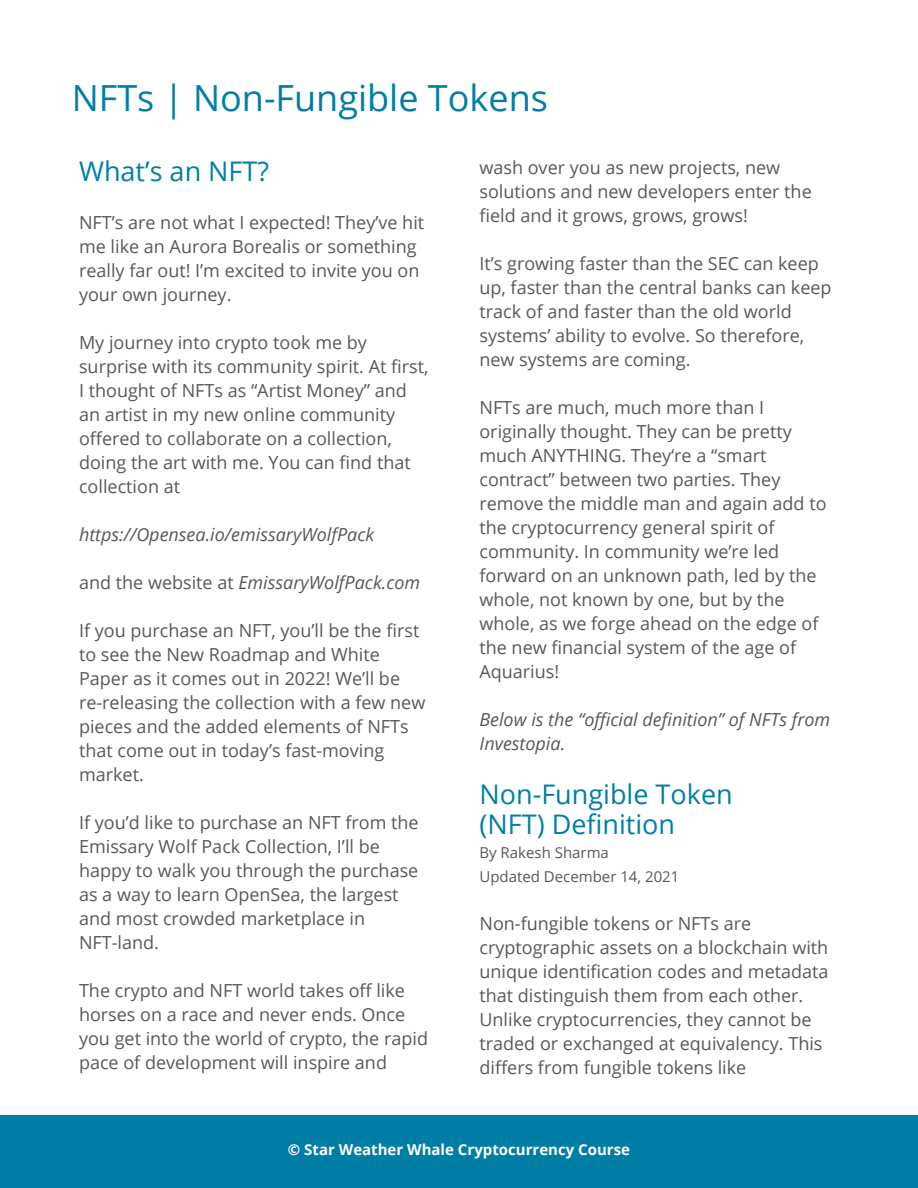
<style>
.page{position:relative;width:918px;height:1188px;background:#fff}
.page>*{position:absolute;margin:0;border:0;box-sizing:border-box;transform-origin:0 0}
.t1{font:36px "Open Sans";color:#007ea5}
.t2{font:27px/30px "Open Sans";color:#007ea5}
.t3{font:18px/24px "Open Sans";color:#57585a}
.t4{font:italic 18px/24px "Open Sans";color:#57585a}
.t5{font:700 15px "Open Sans";color:#fff}
.t6{font:15px/24px "Open Sans";color:#57585a}
.s1{font-style:normal}
</style>
<div class="page">
<div style="left:0;top:1116px;width:918px;height:72px;background:#007ea5"></div>
<h1 class="t1" style="left:72px;top:73px;width:478px">NFTs | Non-Fungible Tokens</h1>
<h2 class="t2" style="left:79px;top:155px;width:192px">What’s an NFT?</h2>
<p class="t3" style="left:79px;top:210px;width:347px">NFT’s are not what I expected! They’ve hit me like an Aurora Borealis or something really far out! I’m excited to invite you on your own journey.</p>
<p class="t3" style="left:79px;top:330px;width:351px">My journey into crypto took me by surprise with its community spirit. At first, I thought of NFTs as “Artist Money” and an artist in my new online community offered to collaborate on a collection, doing the art with me. You can find that collection at</p>
<p class="t4" style="left:79px;top:522px;width:297px">https://Opensea.io/emissaryWolfPack</p>
<p class="t4" style="left:79px;top:570px;width:343px"><span class="s1">and the website at</span> EmissaryWolfPack.com</p>
<p class="t3" style="left:79px;top:618px;width:348px">If you purchase an NFT, you’ll be the first to see the New Roadmap and White Paper as it comes out in 2022! We’ll be re-releasing the collection with a few new pieces and the added elements of NFTs that come out in today’s fast-moving market.</p>
<p class="t3" style="left:79px;top:810px;width:341px">If you’d like to purchase an NFT from the<br>Emissary Wolf Pack Collection, I’ll be happy to walk you through the purchase as a way to learn OpenSea, the largest and most crowded marketplace in<br>NFT-land.</p>
<p class="t3" style="left:79px;top:978px;width:351px">The crypto and NFT world takes off like horses on a race and never ends. Once you get into the world of crypto, the rapid pace of development will inspire and</p>
<p class="t3" style="left:479px;top:155px;width:334px">wash over you as new projects, new solutions and new developers enter the field and it grows, grows, grows!</p>
<p class="t3" style="left:479px;top:251px;width:354px">It’s growing faster than the SEC can keep up, faster than the central banks can keep track of and faster than the old world systems’ ability to evolve. So therefore, new systems are coming.</p>
<p class="t3" style="left:479px;top:395px;width:349px">NFTs are much, much more than I originally thought. They can be pretty much ANYTHING. They‘re a “smart contract” between two parties. They remove the middle man and again add to the cryptocurrency general spirit of community. In community we’re led forward on an unknown path, led by the whole, not known by one, but by the whole, as we forge ahead on the edge of the new financial system of the age of Aquarius!</p>
<p class="t4" style="left:479px;top:707px;width:352px">Below is the “official definition” of NFTs from<br>Investopia.</p>
<h2 class="t2" style="left:479px;top:779px;width:255px">Non-Fungible Token (NFT) Definition</h2>
<p class="t6" style="left:479px;top:840px;width:201px">By Rakesh Sharma<br>Updated December 14, 2021</p>
<p class="t3" style="left:479px;top:911px;width:351px">Non-fungible tokens or NFTs are cryptographic assets on a blockchain with unique identification codes and metadata that distinguish them from each other.<br>Unlike cryptocurrencies, they cannot be traded or exchanged at equivalency. This differs from fungible tokens like</p>
<p class="t5" style="left:288px;top:1139px;width:344px">© Star Weather Whale Cryptocurrency Course</p>
</div>
